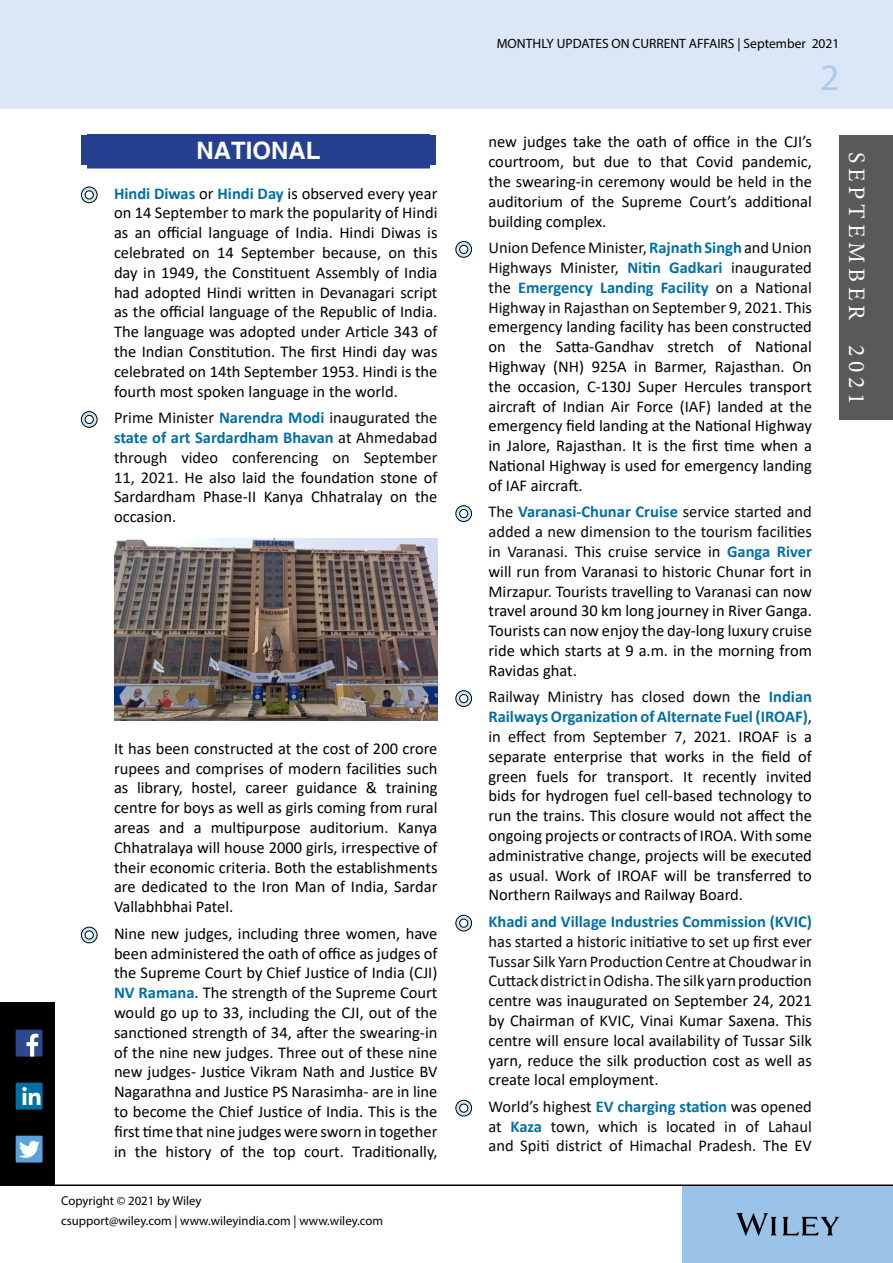
<style>
.page{position:relative;width:893px;height:1263px;background:#fff}
.page>*{position:absolute;margin:0;border:0;box-sizing:border-box;transform-origin:0 0}
.t1{font:37.5px "Myriad Pro";color:#abcaea}
.t2{font:700 24px "Helvetica";color:#fff}
.t3{font:23.55px "Minion Pro";letter-spacing:.21em;color:#fff}
.t4{font:16.5px/19.8px "Calibri";color:#000;text-align:justify}
.t5{font:16.5px/19.8px "Calibri";color:#090909;text-align:justify}
.t6{font:700 16.5px "Calibri";color:#006fa5}
.t7{font:13.5px "Myriad Pro";color:#000}
.t8{font:12.75px "Myriad Pro";color:#000}
.s1{font-weight:700;color:#006fa5}
.s2{color:#000}
.s3{color:#090909}
</style>
<div class="page">
<div style="left:683px;top:1186px;width:210px;height:77px;background:#9bc2e7"></div>
<div style="left:1px;top:0;width:892px;height:108px;background:#dbe7f6"></div>
<svg style="left:736px;top:1213px;width:103px;height:23px"></svg>
<hr style="left:0;top:1184px;width:893px;height:2px;background:#000">
<div style="left:839px;top:135px;width:54px;height:285px;background:#58595b"></div>
<div style="left:0;top:1002px;width:54px;height:182px;background:#000"></div>
<div style="left:16px;top:1136px;width:27px;height:26px;background:#59a3da"></div>
<svg style="left:19px;top:1141px;width:21px;height:17px"></svg>
<div style="left:16px;top:1030px;width:27px;height:26px;background:#2e4890"></div>
<svg style="left:27px;top:1034px;width:11px;height:22px"></svg>
<div style="left:16px;top:1083px;width:27px;height:26px;background:#006fa5"></div>
<svg style="left:22px;top:1087px;width:18px;height:18px"></svg>
<div style="left:81px;top:135px;width:355px;height:30px;background:#25408f"></div>
<div style="left:87px;top:134px;width:343px;height:34px;background:#25408f"></div>
<svg style="left:81px;top:187px;width:16px;height:16px"></svg>
<div style="left:81px;top:187px;width:16px;height:16px;border:1px solid #000;border-radius:50%"></div>
<div style="left:85px;top:191px;width:8px;height:8px;background:#fff;border-radius:50%"></div>
<div style="left:85px;top:190px;width:9px;height:9px;border:1px solid #000;border-radius:50%"></div>
<svg style="left:81px;top:412px;width:16px;height:15px"></svg>
<div style="left:81px;top:411px;width:16px;height:17px;border:1px solid #000;border-radius:50%"></div>
<div style="left:85px;top:415px;width:8px;height:8px;background:#fff;border-radius:50%"></div>
<div style="left:85px;top:415px;width:9px;height:9px;border:1px solid #000;border-radius:50%"></div>
<img style="left:114px;top:539px;width:323px;height:181px">
<svg style="left:81px;top:927px;width:16px;height:16px"></svg>
<div style="left:81px;top:927px;width:16px;height:16px;border:1px solid #000;border-radius:50%"></div>
<div style="left:85px;top:931px;width:8px;height:8px;background:#fff;border-radius:50%"></div>
<div style="left:85px;top:930px;width:9px;height:9px;border:1px solid #000;border-radius:50%"></div>
<svg style="left:456px;top:242px;width:16px;height:15px"></svg>
<div style="left:455px;top:241px;width:17px;height:17px;border:1px solid #000;border-radius:50%"></div>
<div style="left:460px;top:245px;width:8px;height:8px;background:#fff;border-radius:50%"></div>
<div style="left:459px;top:245px;width:9px;height:9px;border:1px solid #000;border-radius:50%"></div>
<svg style="left:456px;top:506px;width:16px;height:15px"></svg>
<div style="left:455px;top:505px;width:17px;height:17px;border:1px solid #000;border-radius:50%"></div>
<div style="left:460px;top:509px;width:8px;height:9px;background:#fff;border-radius:50%"></div>
<div style="left:459px;top:509px;width:9px;height:9px;border:1px solid #000;border-radius:50%"></div>
<svg style="left:456px;top:691px;width:16px;height:15px"></svg>
<div style="left:455px;top:690px;width:17px;height:17px;border:1px solid #000;border-radius:50%"></div>
<div style="left:460px;top:694px;width:8px;height:9px;background:#fff;border-radius:50%"></div>
<div style="left:459px;top:694px;width:9px;height:9px;border:1px solid #000;border-radius:50%"></div>
<svg style="left:456px;top:915px;width:16px;height:16px"></svg>
<div style="left:455px;top:915px;width:17px;height:16px;border:1px solid #000;border-radius:50%"></div>
<div style="left:460px;top:919px;width:8px;height:8px;background:#fff;border-radius:50%"></div>
<div style="left:459px;top:919px;width:9px;height:9px;border:1px solid #000;border-radius:50%"></div>
<svg style="left:456px;top:1100px;width:16px;height:16px"></svg>
<div style="left:455px;top:1100px;width:17px;height:16px;border:1px solid #000;border-radius:50%"></div>
<div style="left:460px;top:1104px;width:8px;height:8px;background:#fff;border-radius:50%"></div>
<div style="left:459px;top:1104px;width:9px;height:8px;border:1px solid #000;border-radius:50%"></div>
<h2 class="t2" style="left:196px;top:135px;width:125px">NATIONAL</h2>
<p class="t4" style="left:114px;top:183px;width:325px"><span class="s1">Hindi Diwas</span> or <span class="s1">Hindi Day</span> is observed every year on 14 September to mark the popularity of Hindi as an official language of India. Hindi Diwas is celebrated on 14 September because, on this day in 1949, the Constituent Assembly of India had adopted Hindi written in Devanagari script as the official language of the Republic of India.<br>The language was adopted under Article 343 of the Indian Constitution. The first Hindi day was celebrated on 14th September 1953. Hindi is the fourth most spoken language in the world.</p>
<p class="t5" style="left:114px;top:407px;width:325px">Prime Minister <span class="s1">Narendra Modi</span> inaugurated the <span class="s1">state of art Sardardham Bhavan</span> at Ahmedabad through video conferencing on September 11, 2021. <span class="s2">He also laid the foundation stone of Sardardham Phase-II Kanya Chhatralay on the occasion.</span></p>
<p class="t4" style="left:114px;top:738px;width:325px">It has been constructed at the cost of 200 crore rupees and comprises of modern facilities such as library, hostel, career guidance &amp; training centre for boys as well as girls coming from rural areas and a multipurpose auditorium. Kanya Chhatralaya will house 2000 girls, irrespective of their economic criteria. Both the establishments are dedicated to the Iron Man of India, Sardar Vallabhbhai Patel.</p>
<p class="t4" style="left:114px;top:923px;width:325px">Nine new judges, including three women, have been administered the oath of office as judges of the Supreme Court by Chief Justice of India (CJI)<br><span class="s1">NV Ramana</span>. The strength of the Supreme Court would go up to 33, including the CJI, out of the sanctioned strength of 34, after the swearing-in of the nine new judges. Three out of these nine new judges- Justice Vikram Nath and Justice BV Nagarathna and Justice PS Narasimha- are in line to become the Chief Justice of India. This is the first time that nine judges were sworn in together in the history of the top court. Traditionally,</p>
<p class="t8" style="left:61px;top:1193px;width:142px">Copyright © 2021 by Wiley</p>
<p class="t8" style="left:61px;top:1212px;width:323px">csupport@wiley.com | www.wileyindia.com | www.wiley.com</p>
<p class="t7" style="left:497px;top:35px;width:344px">MONTHLY UPDATES ON CURRENT AFFAIRS | September 2021</p>
<h1 class="t1" style="left:820px;top:54px;width:21px">2</h1>
<p class="t4" style="left:488px;top:132px;width:325px">new judges take the oath of office in the CJI’s courtroom, but due to that Covid pandemic, the swearing-in ceremony would be held in the auditorium of the Supreme Court’s additional building complex.</p>
<p class="t4" style="left:488px;top:237px;width:325px"><span class="s3">Union Defence Minister,</span> <span class="s1">Rajnath Singh</span> <span class="s3">and Union Highways Minister,</span> <span class="s1">Nitin Gadkari</span> <span class="s3">inaugurated the</span> <span class="s1">Emergency Landing Facility</span> <span class="s3">on a National Highway in Rajasthan on September 9, 2021.</span> This emergency landing facility has been constructed on the Satta-Gandhav stretch of National Highway (NH) 925A in Barmer, Rajasthan. On the occasion, C-130J Super Hercules transport aircraft of Indian Air Force (IAF) landed at the emergency field landing at the National Highway in Jalore, Rajasthan. It is the first time when a National Highway is used for emergency landing of IAF aircraft.</p>
<p class="t4" style="left:488px;top:501px;width:325px"><span class="s3">The</span> <span class="s1">Varanasi-Chunar Cruise</span> <span class="s3">service started and added a new dimension to the tourism facilities in Varanasi.</span> This cruise service in <span class="s1">Ganga River </span>will run from Varanasi to historic Chunar fort in Mirzapur. Tourists travelling to Varanasi can now travel around 30 km long journey in River Ganga.<br>Tourists can now enjoy the day-long luxury cruise ride which starts at 9 a.m. in the morning from Ravidas ghat.</p>
<p class="t4" style="left:488px;top:686px;width:325px"><span class="s3">Railway Ministry has closed down the</span> <span class="s1">Indian Railways Organization of Alternate Fuel (IROAF)</span><span class="s3">, in effect from September 7, 2021.</span> IROAF is a separate enterprise that works in the field of green fuels for transport. It recently invited bids for hydrogen fuel cell-based technology to run the trains. This closure would not affect the ongoing projects or contracts of IROA. With some administrative change, projects will be executed as usual. Work of IROAF will be transferred to Northern Railways and Railway Board.</p>
<p class="t6" style="left:488px;top:910px;width:325px">Khadi and Village Industries Commission (KVIC)</p>
<p class="t4" style="left:488px;top:931px;width:325px"><span class="s3">has started a historic initiative to set up first ever Tussar Silk Yarn Production Centre at Choudwar in Cuttack district in Odisha.</span> The silk yarn production centre was inaugurated on September 24, 2021 by Chairman of KVIC, Vinai Kumar Saxena. This centre will ensure local availability of Tussar Silk yarn, reduce the silk production cost as well as create local employment.</p>
<p class="t5" style="left:488px;top:1096px;width:325px">World’s highest <span class="s1">EV charging station</span> was opened at <span class="s1">Kaza</span> town, which is located in of Lahaul and Spiti district of Himachal Pradesh. <span class="s2">The EV</span></p>
<h3 class="t3" style="left:872px;top:152px;width:254px;rotate:90deg">SEPTEMBER 2021</h3>
</div>
